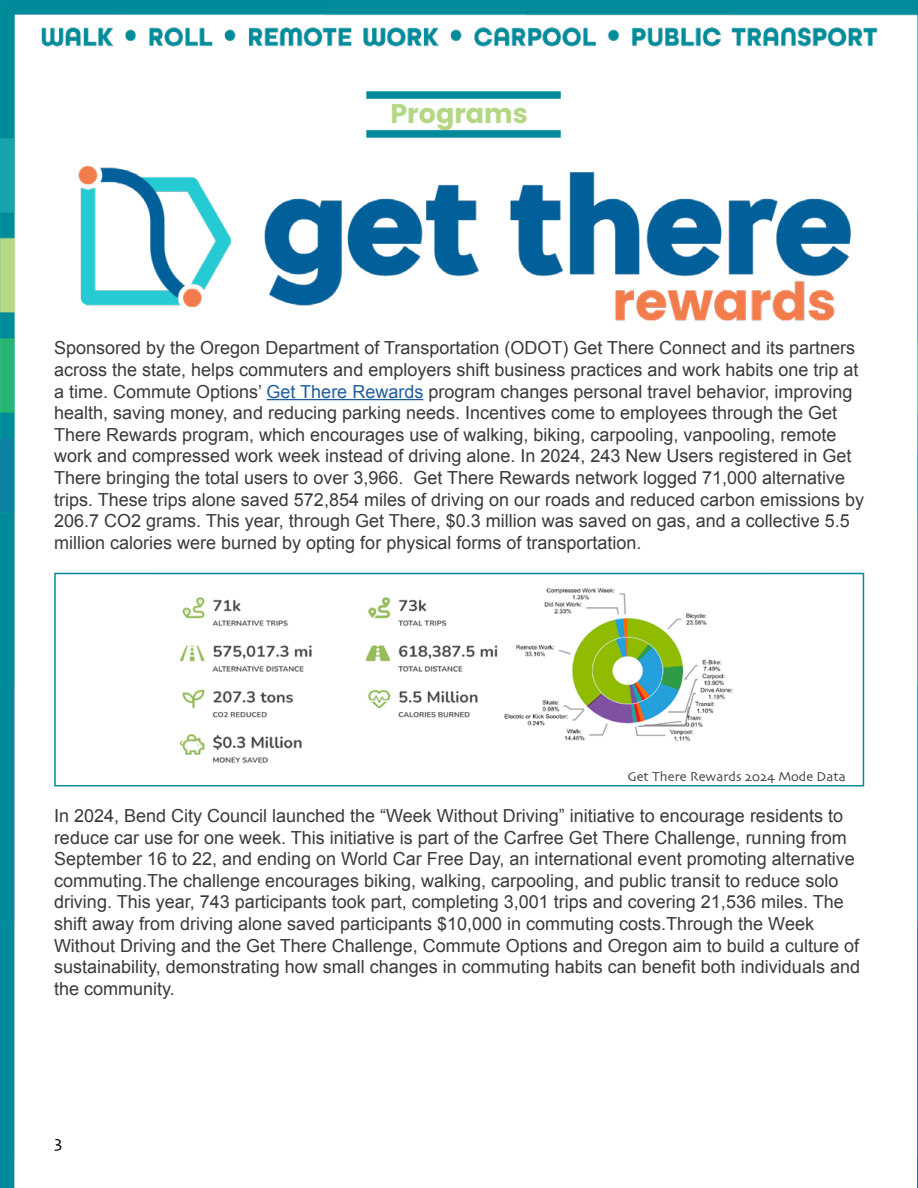
<style>
.page{position:relative;width:918px;height:1188px;background:#fff}
.page>*{position:absolute;margin:0;border:0;box-sizing:border-box;transform-origin:0 0}
.t1{font:700 27px "Poppins";color:#b4d786}
.t2{font:18px/21.6px "Arial";color:#3b393c}
.t3{font:18px "Skia";color:#000}
.t4{font:13.5px "Skia";color:#3b393c}
.s1{color:#215e9e}
</style>
<div class="page">
<img style="left:0;top:0;width:918px;height:1188px">
<div style="left:366px;top:130px;width:195px;height:8px;background:#008b9a"></div>
<div style="left:366px;top:91px;width:195px;height:8px;background:#008b9a"></div>
<img style="left:54px;top:149px;width:810px;height:175px">
<hr style="left:267px;top:399px;width:156px;height:1px;background:#215e9e">
<img style="left:151px;top:576px;width:617px;height:203px">
<div style="left:54px;top:573px;width:810px;height:213px;border:2px solid #008b9a"></div>
<h1 class="t1" style="left:390px;top:98px;width:139px">Programs</h1>
<p class="t2" style="left:54px;top:338px;width:812px">Sponsored by the Oregon Department of Transportation (ODOT) Get There Connect and its partners across the state, helps commuters and employers shift business practices and work habits one trip at a time. Commute Options’ <span class="s1">Get There Rewards</span> program changes personal travel behavior, improving health, saving money, and reducing parking needs. Incentives come to employees through the Get There Rewards program, which encourages use of walking, biking, carpooling, vanpooling, remote work and compressed work week instead of driving alone. In 2024, 243 New Users registered in Get There bringing the total users to over 3,966. Get There Rewards network logged 71,000 alternative trips. These trips alone saved 572,854 miles of driving on our roads and reduced carbon emissions by 206.7 CO2 grams. This year, through Get There, $0.3 million was saved on gas, and a collective 5.5 million calories were burned by opting for physical forms of transportation.</p>
<p class="t4" style="left:627px;top:768px;width:220px">Get There Rewards 2024 Mode Data</p>
<p class="t2" style="left:54px;top:805px;width:808px">In 2024, Bend City Council launched the “Week Without Driving” initiative to encourage residents to reduce car use for one week. This initiative is part of the Carfree Get There Challenge, running from September 16 to 22, and ending on World Car Free Day, an international event promoting alternative commuting.The challenge encourages biking, walking, carpooling, and public transit to reduce solo driving. This year, 743 participants took part, completing 3,001 trips and covering 21,536 miles. The shift away from driving alone saved participants $10,000 in commuting costs.Through the Week Without Driving and the Get There Challenge, Commute Options and Oregon aim to build a culture of sustainability, demonstrating how small changes in commuting habits can benefit both individuals and the community.</p>
<p class="t3" style="left:54px;top:1132px;width:10px">3</p>
</div>
